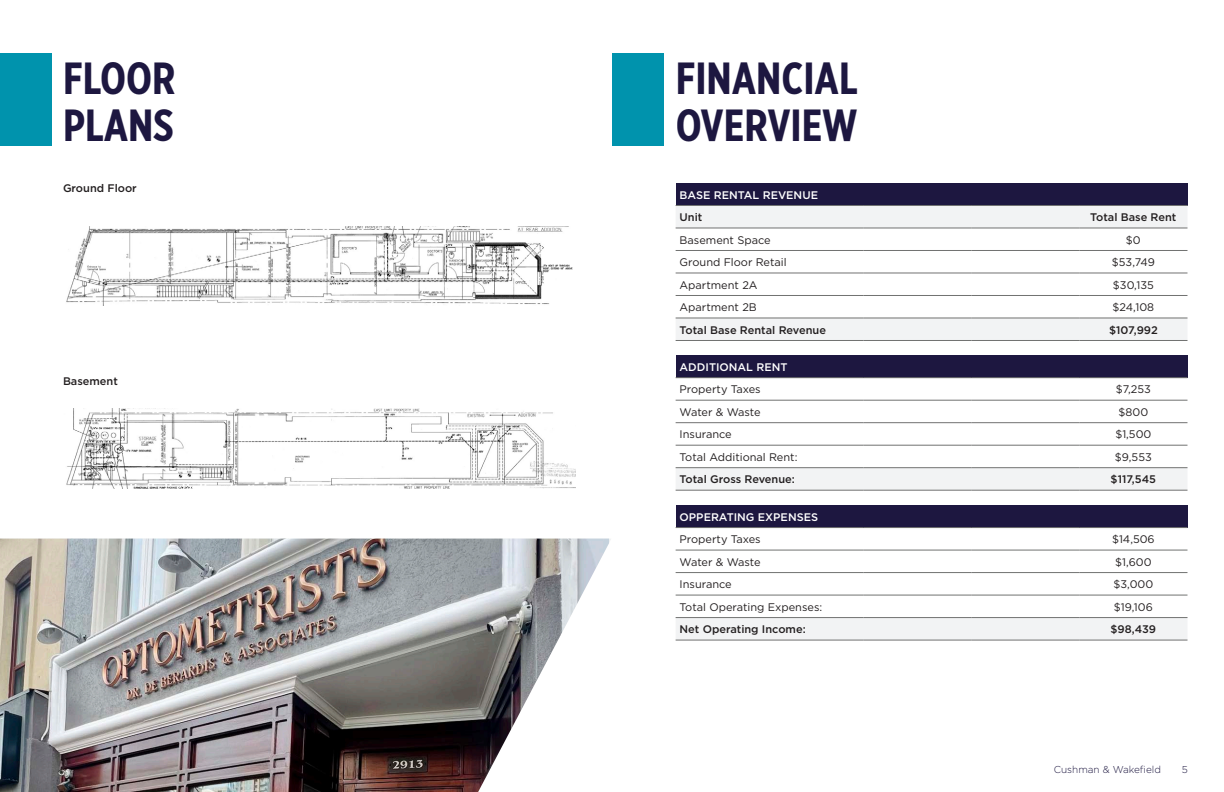
<style>
.page{position:relative;width:1224px;height:792px;background:#fff}
.page>*{position:absolute;margin:0;border:0;box-sizing:border-box;transform-origin:0 0}
.t1{font:700 45px/47.6px "Gotham X Narrow";color:#1d1740}
.Grey_Title_Chart{font:11px "Gotham";color:#231f20}
.Grey_Title_Chart-2{font:500 11px "Gotham";color:#231f20}
.Grey_Title_Chart-3{font:500 11px "Gotham";color:#fff}
.CM_body_Copy{font:500 11px "Gotham";color:#231f20}
.t2{font:300 10px "Gotham";color:#1d1740}
</style>
<div class="page">
<div style="left:0;top:53px;width:52px;height:93px;background:#0093ad"></div>
<img style="left:0;top:539px;width:609px;height:253px">
<img style="left:66px;top:227px;width:507px;height:78px">
<img style="left:66px;top:408px;width:510px;height:81px">
<div style="left:612px;top:53px;width:52px;height:93px;background:#0093ad"></div>
<div style="left:676px;top:183px;width:512px;height:22px;background:#1d1740"></div>
<svg style="left:676px;top:205px;width:512px;height:135px"></svg>
<hr style="left:676px;top:205px;width:187px;height:1px;background:#717271">
<hr style="left:863px;top:205px;width:108px;height:1px;background:#717271">
<hr style="left:971px;top:205px;width:108px;height:1px;background:#717271">
<hr style="left:1079px;top:205px;width:108px;height:1px;background:#717271">
<hr style="left:676px;top:228px;width:187px;height:1px;background:#717271">
<hr style="left:863px;top:228px;width:108px;height:1px;background:#717271">
<hr style="left:971px;top:228px;width:108px;height:1px;background:#717271">
<hr style="left:1079px;top:228px;width:108px;height:1px;background:#717271">
<hr style="left:676px;top:250px;width:187px;height:1px;background:#717271">
<hr style="left:863px;top:250px;width:108px;height:1px;background:#717271">
<hr style="left:971px;top:250px;width:108px;height:1px;background:#717271">
<hr style="left:1079px;top:250px;width:108px;height:1px;background:#717271">
<hr style="left:676px;top:273px;width:187px;height:1px;background:#717271">
<hr style="left:863px;top:273px;width:108px;height:1px;background:#717271">
<hr style="left:971px;top:273px;width:108px;height:1px;background:#717271">
<hr style="left:1079px;top:273px;width:108px;height:1px;background:#717271">
<hr style="left:676px;top:295px;width:187px;height:1px;background:#717271">
<hr style="left:863px;top:295px;width:108px;height:1px;background:#717271">
<hr style="left:971px;top:295px;width:108px;height:1px;background:#717271">
<hr style="left:1079px;top:295px;width:108px;height:1px;background:#717271">
<hr style="left:676px;top:318px;width:187px;height:1px;background:#717271">
<hr style="left:863px;top:318px;width:108px;height:1px;background:#717271">
<hr style="left:971px;top:318px;width:108px;height:1px;background:#717271">
<hr style="left:1079px;top:318px;width:108px;height:1px;background:#717271">
<hr style="left:676px;top:340px;width:187px;height:1px;background:#717271">
<hr style="left:863px;top:340px;width:108px;height:1px;background:#717271">
<hr style="left:971px;top:340px;width:108px;height:1px;background:#717271">
<hr style="left:1079px;top:340px;width:108px;height:1px;background:#717271">
<div style="left:676px;top:355px;width:512px;height:23px;background:#1d1740"></div>
<div style="left:676px;top:468px;width:512px;height:22px;background:#f2f3f4"></div>
<hr style="left:676px;top:378px;width:187px;height:1px;background:#717271">
<hr style="left:863px;top:378px;width:108px;height:1px;background:#717271">
<hr style="left:971px;top:378px;width:108px;height:1px;background:#717271">
<hr style="left:1079px;top:378px;width:108px;height:1px;background:#717271">
<hr style="left:676px;top:400px;width:187px;height:1px;background:#717271">
<hr style="left:863px;top:400px;width:108px;height:1px;background:#717271">
<hr style="left:971px;top:400px;width:108px;height:1px;background:#717271">
<hr style="left:1079px;top:400px;width:108px;height:1px;background:#717271">
<hr style="left:676px;top:423px;width:187px;height:1px;background:#717271">
<hr style="left:863px;top:423px;width:108px;height:1px;background:#717271">
<hr style="left:971px;top:423px;width:108px;height:1px;background:#717271">
<hr style="left:1079px;top:423px;width:108px;height:1px;background:#717271">
<hr style="left:676px;top:445px;width:187px;height:1px;background:#717271">
<hr style="left:863px;top:445px;width:108px;height:1px;background:#717271">
<hr style="left:971px;top:445px;width:108px;height:1px;background:#717271">
<hr style="left:1079px;top:445px;width:108px;height:1px;background:#717271">
<hr style="left:676px;top:468px;width:187px;height:1px;background:#717271">
<hr style="left:863px;top:468px;width:108px;height:1px;background:#717271">
<hr style="left:971px;top:468px;width:108px;height:1px;background:#717271">
<hr style="left:1079px;top:468px;width:108px;height:1px;background:#717271">
<hr style="left:676px;top:490px;width:187px;height:1px;background:#717271">
<hr style="left:863px;top:490px;width:108px;height:1px;background:#717271">
<hr style="left:971px;top:490px;width:108px;height:1px;background:#717271">
<hr style="left:1079px;top:490px;width:108px;height:1px;background:#717271">
<div style="left:676px;top:505px;width:512px;height:23px;background:#1d1740"></div>
<svg style="left:676px;top:618px;width:512px;height:22px"></svg>
<hr style="left:676px;top:527px;width:187px;height:1px;background:#717271">
<hr style="left:863px;top:527px;width:108px;height:1px;background:#717271">
<hr style="left:971px;top:527px;width:108px;height:1px;background:#717271">
<hr style="left:1079px;top:527px;width:108px;height:1px;background:#717271">
<hr style="left:676px;top:550px;width:187px;height:1px;background:#717271">
<hr style="left:863px;top:550px;width:108px;height:1px;background:#717271">
<hr style="left:971px;top:550px;width:108px;height:1px;background:#717271">
<hr style="left:1079px;top:550px;width:108px;height:1px;background:#717271">
<hr style="left:676px;top:572px;width:187px;height:1px;background:#717271">
<hr style="left:863px;top:572px;width:108px;height:1px;background:#717271">
<hr style="left:971px;top:572px;width:108px;height:1px;background:#717271">
<hr style="left:1079px;top:572px;width:108px;height:1px;background:#717271">
<hr style="left:676px;top:595px;width:187px;height:1px;background:#717271">
<hr style="left:863px;top:595px;width:108px;height:1px;background:#717271">
<hr style="left:971px;top:595px;width:108px;height:1px;background:#717271">
<hr style="left:1079px;top:595px;width:108px;height:1px;background:#717271">
<hr style="left:676px;top:617px;width:187px;height:1px;background:#717271">
<hr style="left:863px;top:617px;width:108px;height:1px;background:#717271">
<hr style="left:971px;top:617px;width:108px;height:1px;background:#717271">
<hr style="left:1079px;top:617px;width:108px;height:1px;background:#717271">
<hr style="left:676px;top:640px;width:187px;height:1px;background:#717271">
<hr style="left:863px;top:640px;width:108px;height:1px;background:#717271">
<hr style="left:971px;top:640px;width:108px;height:1px;background:#717271">
<hr style="left:1079px;top:640px;width:108px;height:1px;background:#717271">
<h1 class="t1" style="left:63px;top:54px;width:114px">FLOOR<br>PLANS</h1>
<p class="CM_body_Copy" style="left:63px;top:181px;width:75px">Ground Floor</p>
<p class="CM_body_Copy" style="left:63px;top:374px;width:56px">Basement</p>
<h1 class="t1" style="left:676px;top:54px;width:184px">FINANCIAL<br>OVERVIEW</h1>
<p class="Grey_Title_Chart-3" style="left:680px;top:188px;width:140px">BASE RENTAL REVENUE</p>
<p class="Grey_Title_Chart-2" style="left:680px;top:210px;width:24px">Unit</p>
<p class="Grey_Title_Chart-2" style="left:1090px;top:210px;width:88px">Total Base Rent</p>
<p class="Grey_Title_Chart" style="left:680px;top:233px;width:93px">Basement Space</p>
<p class="Grey_Title_Chart" style="left:1126px;top:233px;width:16px">$0</p>
<p class="Grey_Title_Chart" style="left:680px;top:255px;width:109px">Ground Floor Retail</p>
<p class="Grey_Title_Chart" style="left:1112px;top:255px;width:44px">$53,749</p>
<p class="Grey_Title_Chart" style="left:680px;top:278px;width:80px">Apartment 2A</p>
<p class="Grey_Title_Chart" style="left:1113px;top:278px;width:42px">$30,135</p>
<p class="Grey_Title_Chart" style="left:680px;top:300px;width:79px">Apartment 2B</p>
<p class="Grey_Title_Chart" style="left:1113px;top:300px;width:43px">$24,108</p>
<p class="Grey_Title_Chart-2" style="left:680px;top:323px;width:148px">Total Base Rental Revenue</p>
<p class="Grey_Title_Chart-2" style="left:1109px;top:323px;width:50px">$107,992</p>
<p class="Grey_Title_Chart-3" style="left:680px;top:360px;width:109px">ADDITIONAL RENT</p>
<p class="Grey_Title_Chart" style="left:680px;top:382px;width:83px">Property Taxes</p>
<p class="Grey_Title_Chart" style="left:1116px;top:382px;width:37px">$7,253</p>
<p class="Grey_Title_Chart" style="left:680px;top:405px;width:83px">Water &amp; Waste</p>
<p class="Grey_Title_Chart" style="left:1119px;top:405px;width:31px">$800</p>
<p class="Grey_Title_Chart" style="left:680px;top:427px;width:54px">Insurance</p>
<p class="Grey_Title_Chart" style="left:1115px;top:427px;width:38px">$1,500</p>
<p class="Grey_Title_Chart" style="left:680px;top:450px;width:119px">Total Additional Rent:</p>
<p class="Grey_Title_Chart" style="left:1115px;top:450px;width:38px">$9,553</p>
<p class="Grey_Title_Chart-2" style="left:680px;top:472px;width:117px">Total Gross Revenue:</p>
<p class="Grey_Title_Chart-2" style="left:1111px;top:472px;width:47px">$117,545</p>
<p class="Grey_Title_Chart-3" style="left:680px;top:510px;width:140px">OPPERATING EXPENSES</p>
<p class="Grey_Title_Chart" style="left:680px;top:532px;width:83px">Property Taxes</p>
<p class="Grey_Title_Chart" style="left:1112px;top:532px;width:44px">$14,506</p>
<p class="Grey_Title_Chart" style="left:680px;top:555px;width:83px">Water &amp; Waste</p>
<p class="Grey_Title_Chart" style="left:1115px;top:555px;width:38px">$1,600</p>
<p class="Grey_Title_Chart" style="left:680px;top:577px;width:54px">Insurance</p>
<p class="Grey_Title_Chart" style="left:1113px;top:577px;width:41px">$3,000</p>
<p class="Grey_Title_Chart" style="left:680px;top:600px;width:144px">Total Operating Expenses:</p>
<p class="Grey_Title_Chart" style="left:1114px;top:600px;width:41px">$19,106</p>
<p class="Grey_Title_Chart-2" style="left:680px;top:622px;width:128px">Net Operating Income:</p>
<p class="Grey_Title_Chart-2" style="left:1111px;top:622px;width:47px">$98,439</p>
<p class="t2" style="left:1054px;top:763px;width:109px">Cushman &amp; Wakefield</p>
<p class="t2" style="left:1182px;top:763px;width:8px">5</p>
</div>
